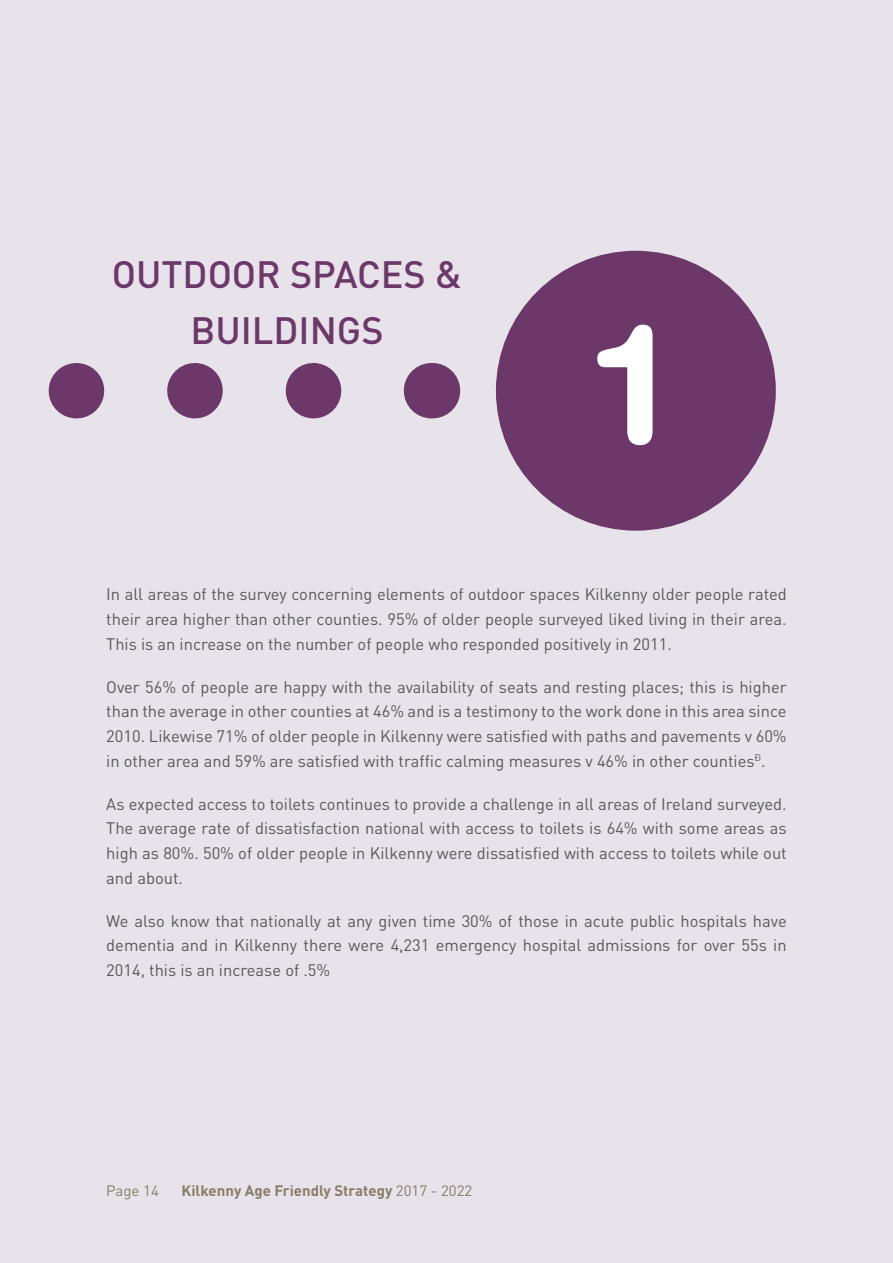
<style>
.page{position:relative;width:893px;height:1263px;background:#e8e2ea}
.page>*{position:absolute;margin:0;border:0;box-sizing:border-box;transform-origin:0 0}
.t1{font:700 166.35px "Helvetica Rounded";color:#fff}
.t2{font:500 37.65px/56.6px "DIN";color:#6c3769;text-align:center}
.t3{font:16.5px/24.8px "DIN";color:#58585a;text-align:justify}
.t4{font:700 15px "DIN";color:#857e67}
.t5{font:15px "DIN";color:#857e67}
.s1{font-weight:400}
</style>
<div class="page">
<svg style="left:76px;top:363px;width:266px;height:55px"></svg>
<hr style="left:0;top:363px;width:1px;height:55px;background:#6c3769">
<hr style="left:431px;top:363px;width:1px;height:55px;background:#6c3769">
<div style="left:496px;top:251px;width:280px;height:280px;background:#6c3769;border-radius:50%"></div>
<h2 class="t2" style="left:112px;top:245px;width:352px">OUTDOO R SPACES &amp;<br>BUILDINGS</h2>
<h1 class="t1" style="left:599px;top:283px;width:69px">1</h1>
<p class="t3" style="left:106px;top:582px;width:682px">I n all areas of the survey concerning elements of outdoor spaces Kilkenny older people rated their area higher than other counties. 95% of older people surveyed liked living in their area.<br>This is an increase on the number of people who responded positively in 2011.</p>
<p class="t3" style="left:106px;top:674px;width:682px">Over 56% of people are happy with the availability of seats and resting places; this is higher than the average in other counties at 46% and is a testimony to the work done in this area since 2010. Likewise 71% of older people in Kilkenny were satisfied with paths and pavements v 60% in other area and 59% are satisfied with traffic calming measures v 46% in other counties .</p>
<p class="t3" style="left:106px;top:791px;width:682px">As expected access to toilets continues to provide a challenge in all areas of I reland surveyed.<br>The average rate of dissatisfaction national with access to toilets is 64% with some areas as high as 80%. 50% of older people in Kilkenny were dissatisfied with access to toilets while out and about.</p>
<p class="t3" style="left:106px;top:908px;width:682px">We also know that nationally at any given time 30% of those in acute public hospitals have dementia and in Kilkenny there were 4,231 emergency hospital admissions for over 55s in 2014, this is an increase of .5%</p>
<p class="t5" style="left:106px;top:1181px;width:54px">Page 14</p>
<p class="t4" style="left:181px;top:1181px;width:292px">Kilkenny Age Friendly Strategy <span class="s1">2017 - 2022</span></p>
</div>
